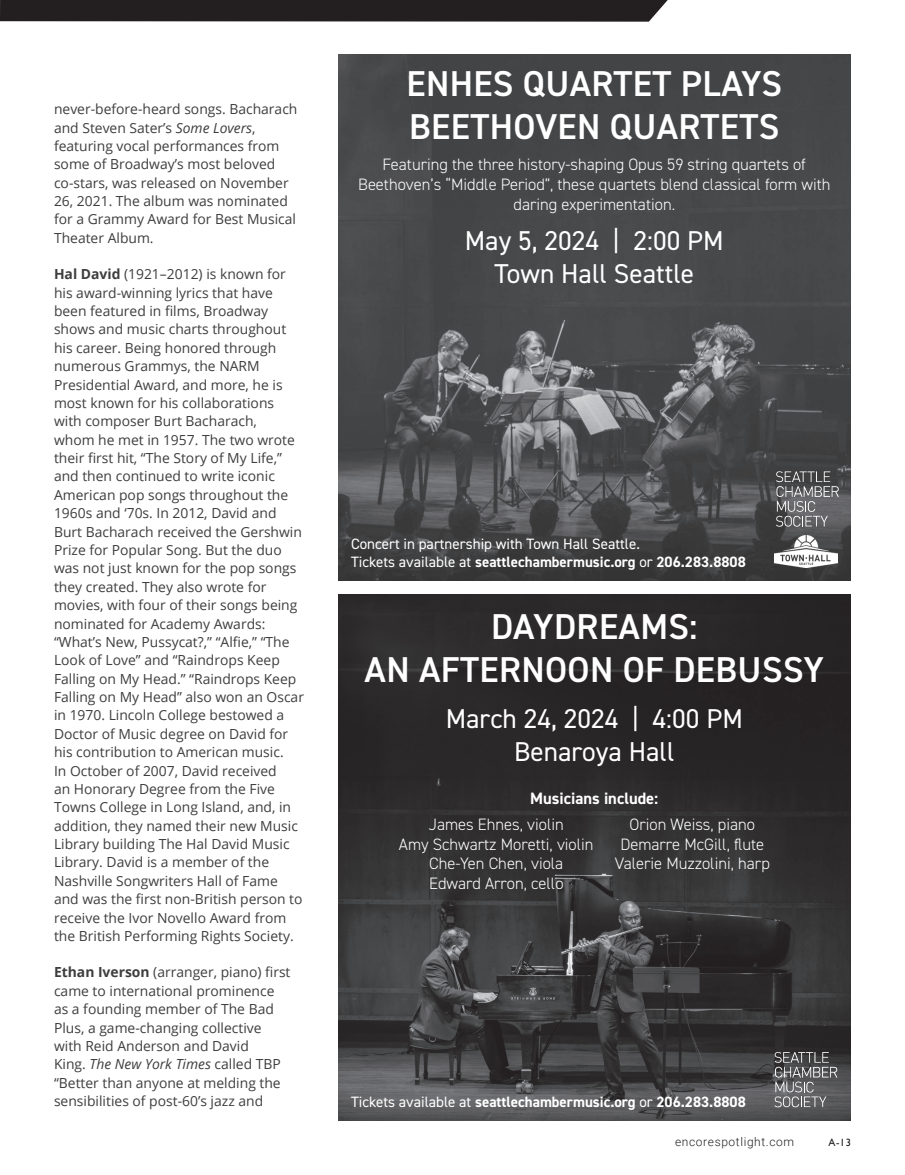
<style>
.page{position:relative;width:905px;height:1175px;background:#fff}
.page>*{position:absolute;margin:0;border:0;box-sizing:border-box;transform-origin:0 0}
.t1{font:600 36px/43.2px "DIN2014";letter-spacing:.01em;color:#fff}
.t2{font:27.3px "DIN2014";color:#fff}
.t3{font:300 16.5px/19.8px "DIN2014";color:#fff;text-align:center}
.t4{font:700 16.5px "DIN2014";color:#fff}
.t5{font:15px/18px "DIN2014";color:#fff}
.t6{font:700 15px "DIN2014";color:#fff}
.Program_Body_Copy{font:13.8px/18.3px "Open Sans";color:#3e3e3f}
.t7{font:300 12px "Roboto";letter-spacing:.05em;color:#231f20}
.t8{font:10.5px "Gill Sans";color:#231f20}
.s1{font-style:italic}
.s2{font-weight:700}
.s3{font-weight:400}
</style>
<div class="page">
<div style="left:0;top:0;width:668px;height:22px;background:#231f20"></div>
<img style="left:338px;top:54px;width:512px;height:526px">
<svg style="left:776px;top:471px;width:62px;height:56px;background:#6f7071"></svg>
<img style="left:774px;top:536px;width:63px;height:31px">
<img style="left:338px;top:594px;width:512px;height:526px">
<svg style="left:774px;top:1051px;width:63px;height:56px;background:#6b6b6d"></svg>
<p class="Program_Body_Copy" style="left:54px;top:100px;width:245px">never-before-heard songs. Bacharach and Steven Sater’s <span class="s1">Some Lovers</span>, featuring vocal performances from some of Broadway’s most beloved co-stars, was released on November<br>26, 2021. The album was nominated for a Grammy Award for Best Musical<br>Theater Album.</p>
<p class="Program_Body_Copy" style="left:54px;top:265px;width:251px"><span class="s2">Hal David</span> (1921–2012) is known for his award-winning lyrics that have been featured in films, Broadway shows and music charts throughout his career. Being honored through numerous Grammys, the NARM Presidential Award, and more, he is most known for his collaborations with composer Burt Bacharach,<br>whom he met in 1957. The two wrote their first hit, “The Story of My Life,” and then continued to write iconic American pop songs throughout the 1960s and ‘70s. In 2012, David and Burt Bacharach received the Gershwin Prize for Popular Song. But the duo was not just known for the pop songs they created. They also wrote for movies, with four of their songs being nominated for Academy Awards: “What’s New, Pussycat?,” “Alfie,” “The Look of Love” and “Raindrops Keep Falling on My Head.” “Raindrops Keep Falling on My Head” also won an Oscar in 1970. Lincoln College bestowed a Doctor of Music degree on David for his contribution to American music.<br>In October of 2007, David received<br>an Honorary Degree from the Five Towns College in Long Island, and, in addition, they named their new Music Library building The Hal David Music Library. David is a member of the Nashville Songwriters Hall of Fame and was the first non-British person to receive the Ivor Novello Award from the British Performing Rights Society.</p>
<p class="Program_Body_Copy" style="left:54px;top:962px;width:238px"><span class="s2">Ethan Iverson</span> (arranger, piano) first came to international prominence as a founding member of The Bad Plus, a game-changing collective with Reid Anderson and David<br>King. <span class="s1">The New York Times</span> called TBP “Better than anyone at melding the sensibilities of post-60’s jazz and</p>
<p class="t1" style="left:406px;top:61px;width:377px">ENHES QUARTET PLAYS<br>BEETHOVEN QUARTETS</p>
<p class="t3" style="left:358px;top:155px;width:474px">Featuring the three history-shaping Opus 59 string quartets of<br>Beethoven’s “Middle Period”, these quartets blend classical form with daring experimentation.</p>
<p class="t2" style="left:465px;top:223px;width:260px">May 5, 2024 | 2:00 PM</p>
<p class="t2" style="left:494px;top:256px;width:201px">Town Hall Seattle</p>
<p class="t5" style="left:351px;top:535px;width:396px">Concert in partnership with Town Hall Seattle.<br>Tickets available at <span class="s2">seattlechambermusic.org</span> or <span class="s2">206.283.8808</span></p>
<p class="t1" style="left:364px;top:604px;width:461px;text-align:center">DAYDREAMS:<br>AN AFTERNOON OF DEBUSSY</p>
<p class="t2" style="left:445px;top:702px;width:299px">March 24, 2024 | 4:00 PM</p>
<p class="t2" style="left:514px;top:735px;width:162px">Benaroya Hall</p>
<p class="t4" style="left:530px;top:787px;width:130px">Musicians include:</p>
<p class="t3" style="left:399px;top:814px;width:196px">James Ehnes, violin<br>Amy Schwartz Moretti, violin<br>Che-Yen Chen, viola<br>Edward Arron, cello</p>
<p class="t3" style="left:614px;top:814px;width:157px">Orion Weiss, piano<br>Demarre McGill, flute<br>Valerie Muzzolini, harp</p>
<p class="t6" style="left:351px;top:1092px;width:396px"><span class="s3">Tickets available at</span> seattlechambermusic.org <span class="s3">or</span> 206.283.8808</p>
<p class="t7" style="left:675px;top:1133px;width:120px">encorespotlight.com</p>
<p class="t8" style="left:828px;top:1136px;width:24px">A-13</p>
</div>
